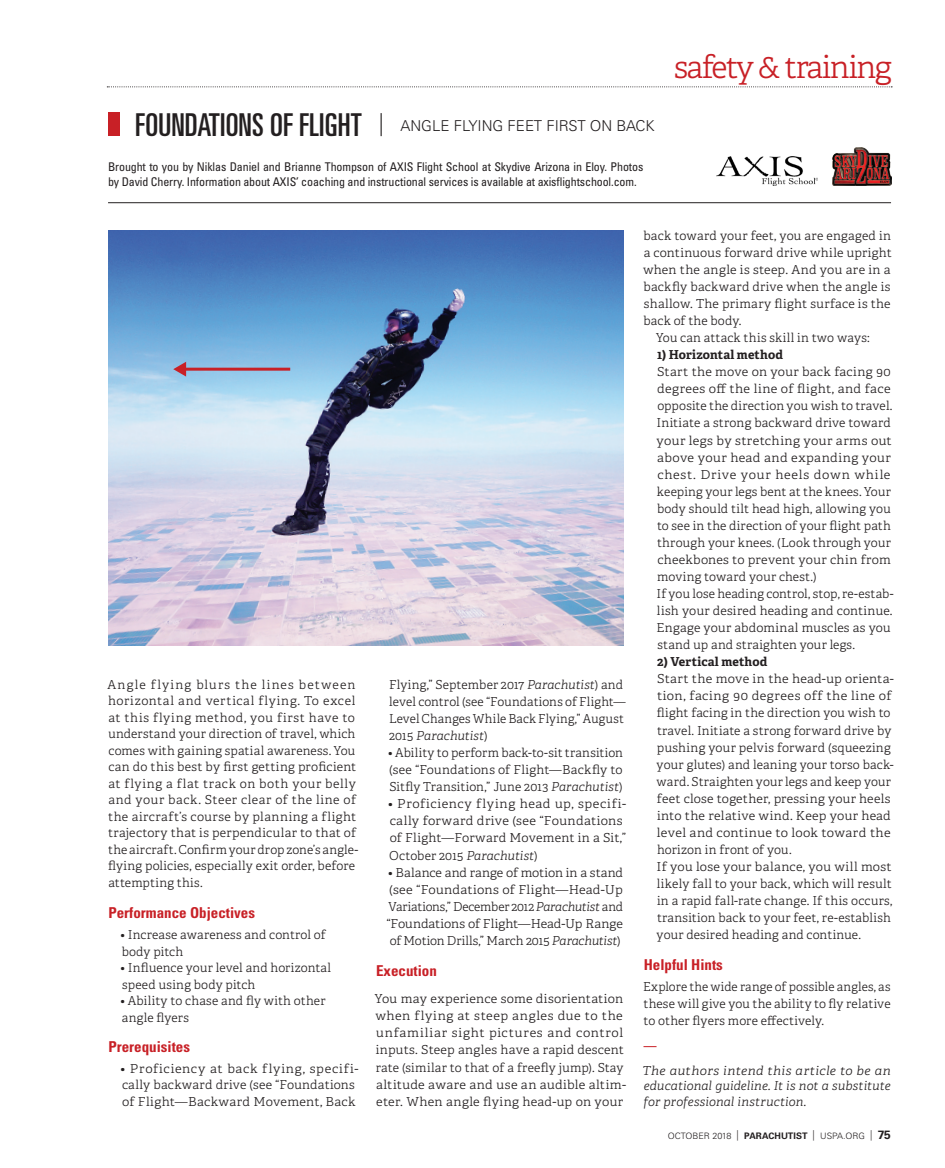
<style>
.page{position:relative;width:945px;height:1168px;background:#fff}
.page>*{position:absolute;margin:0;border:0;box-sizing:border-box;transform-origin:0 0}
.profile_text_QUESTIO{font:300 31.5px "Adelle";letter-spacing:-.05em;color:#c82026}
.subhead{font:700 condensed 15px "Univers";color:#c82026}
.Header_-_NEW{font:300 15px "Univers";color:#231f20}
.Body_text{font:300 12.3px/17.1px "Adelle Basic";letter-spacing:.02em;color:#231f20;scale:1.04 1}
.Body_text-2{font:300 12.3px/17.1px "Adelle Basic";letter-spacing:.02em;color:#231f20;text-align:justify}
.subhead-2{font:300 12.3px/16.5px "Adelle Basic";letter-spacing:.03em;color:#231f20}
.Body_text-3{font:300 12.3px/17.1px "Adelle Basic";letter-spacing:.02em;color:#231f20;scale:1.05 1}
.Body_text-4{font:italic 300 12.3px/15.6px "Adelle Basic";letter-spacing:.01em;color:#231f20;text-align:justify;scale:1.05 1}
.Body_text-5{font:700 12.3px "Adelle Basic";letter-spacing:.01em;color:#231f20}
.t1{font:condensed 12px/15px "Univers";letter-spacing:-.01em;color:#231f20}
.t2{font:300 8.85px "Univers";color:#231f20}
.s1{font-weight:400;font-stretch:ultra-condensed;font-size:31.5px}
.s2{font-weight:100;font-stretch:ultra-condensed;font-size:31.5px}
.s3{font-style:italic}
.s4{font-stretch:condensed;font-size:10.5px}
.s5{font-weight:700;font-size:9px}
.s6{font-weight:700;font-size:12px}
</style>
<div class="page">
<img style="left:717px;top:156px;width:101px;height:29px">
<img style="left:833px;top:147px;width:59px;height:39px">
<div style="left:108px;top:113px;width:11px;height:23px;background:#c82026"></div>
<hr style="left:108px;top:202px;width:783px;height:1px;background:#231f20">
<img style="left:108px;top:230px;width:515px;height:416px">
<svg style="left:107px;top:87px;width:785px;height:1px"></svg>
<svg style="left:173px;top:362px;width:13px;height:15px"></svg>
<hr style="left:183px;top:368px;width:107px;height:3px;background:#c82026">
<svg style="left:644px;top:1046px;width:13px;height:1px"></svg>
<p class="Header_-_NEW" style="left:135px;top:117px;width:521px"><span class="s1">FOUNDATIONS OF FLIGHT</span> <span class="s2">|</span> ANGLE FLYING FEET FIRST ON BACK</p>
<p class="t1" style="left:108px;top:159px;width:537px">Brought to you by Niklas Daniel and Brianne Thompson of AXIS Flight School at Skydive Arizona in Eloy. Photos by David Cherry. Information about AXIS’ coaching and instructional services is available at axisflightschool.com.</p>
<p class="profile_text_QUESTIO" style="left:674px;top:47px;width:219px">safety &amp; training</p>
<p class="subhead-2" style="left:107px;top:676px;width:252px">Angle flying blurs the lines between horizontal and vertical flying. To excel at this flying method, you first have to understand your direction of travel, which comes with gaining spatial awareness. You can do this best by first getting proficient at flying a flat track on both your belly and your back. Steer clear of the line of the aircraft’s course by planning a flight trajectory that is perpendicular to that of the aircraft. Confirm your drop zone’s angle&shy;flying policies, especially exit order, before attempting this.</p>
<p class="subhead" style="left:108px;top:903px;width:148px">Performance Objectives</p>
<p class="Body_text-2" style="left:120px;top:926px;width:207px">• Increase awareness and control of</p>
<p class="Body_text-2" style="left:122px;top:943px;width:63px">body pitch</p>
<p class="Body_text-2" style="left:120px;top:959px;width:212px">• Influence your level and horizontal</p>
<p class="Body_text-2" style="left:122px;top:976px;width:135px">speed using body pitch</p>
<p class="Body_text-2" style="left:120px;top:992px;width:207px">• Ability to chase and fly with other</p>
<p class="Body_text-2" style="left:122px;top:1009px;width:69px">angle flyers</p>
<p class="subhead" style="left:108px;top:1037px;width:83px">Prerequisites</p>
<p class="Body_text-3" style="left:120px;top:1060px;width:228px;line-height:16.5px">• Proficiency at back flying, specifi&shy;cally backward drive (see “Foundations of Flight—Backward Movement, Back</p>
<p class="Body_text-2" style="left:389px;top:676px;width:238px;text-align:left">Flying,” September 2017 <span class="s3">Parachutist</span>) and level control (see “Foundations of Flight— Level Changes While Back Flying,” August 2015 <span class="s3">Parachutist</span>)</p>
<p class="Body_text-2" style="left:388px;top:744px;width:236px">• Ability to perform back-to-sit transition (see “Foundations of Flight—Backfly to Sitfly Transition,” June 2013 <span class="s3">Parachutist</span>)</p>
<p class="Body_text-3" style="left:388px;top:795px;width:228px">• Proficiency flying head up, specifi&shy;cally forward drive (see “Foundations of Flight—Forward Movement in a Sit,” October 2015 <span class="s3">Parachutist</span>)</p>
<p class="Body_text-2" style="left:386px;top:864px;width:238px">• Balance and range of motion in a stand (see “Foundations of Flight—Head-Up Variations,” December 2012 <span class="s3">Parachutist</span> and “Foundations of Flight—Head-Up Range of Motion Drills,” March 2015 <span class="s3">Parachutist</span>)</p>
<p class="subhead" style="left:376px;top:961px;width:62px">Execution</p>
<p class="Body_text" style="left:375px;top:990px;width:243px">You may experience some disorientation when flying at steep angles due to the unfamiliar sight pictures and control inputs. Steep angles have a rapid descent rate (similar to that of a freefly jump). Stay altitude aware and use an audible altim&shy;eter. When angle flying head-up on your</p>
<p class="Body_text-2" style="left:643px;top:227px;width:250px">back toward your feet, you are engaged in a continuous forward drive while upright when the angle is steep. And you are in a backfly backward drive when the angle is shallow. The primary flight surface is the back of the body.</p>
<p class="Body_text-2" style="left:656px;top:329px;width:215px">You can attack this skill in two ways:</p>
<p class="Body_text-5" style="left:657px;top:347px;width:127px">1) Horizontal method</p>
<p class="Body_text" style="left:656px;top:363px;width:228px">Start the move on your back facing 90 degrees off the line of flight, and face opposite the direction you wish to travel.<br>Initiate a strong backward drive toward your legs by stretching your arms out above your head and expanding your chest. Drive your heels down while keeping your legs bent at the knees. Your body should tilt head high, allowing you to see in the direction of your flight path through your knees. (Look through your cheekbones to prevent your chin from moving toward your chest.)</p>
<p class="Body_text-2" style="left:656px;top:585px;width:239px;text-align:left">If you lose heading control, stop, re-estab&shy;lish your desired heading and continue.<br>Engage your abdominal muscles as you stand up and straighten your legs.</p>
<p class="Body_text-5" style="left:657px;top:654px;width:112px">2) Vertical method</p>
<p class="Body_text" style="left:657px;top:670px;width:230px">Start the move in the head-up orienta&shy;tion, facing 90 degrees off the line of flight facing in the direction you wish to travel. Initiate a strong forward drive by pushing your pelvis forward (squeezing your glutes) and leaning your torso back&shy;ward. Straighten your legs and keep your feet close together, pressing your heels into the relative wind. Keep your head level and continue to look toward the horizon in front of you.</p>
<p class="Body_text" style="left:656px;top:858px;width:228px;text-align:justify">If you lose your balance, you will most likely fall to your back, which will result in a rapid fall-rate change. If this occurs, transition back to your feet, re-establish your desired heading and continue.</p>
<p class="subhead" style="left:644px;top:955px;width:81px">Helpful Hints</p>
<p class="Body_text-2" style="left:643px;top:978px;width:249px">Explore the wide range of possible angles, as these will give you the ability to fly relative to other flyers more effectively.</p>
<p class="Body_text-4" style="left:642px;top:1062px;width:238px">The authors intend this article to be an educational guideline. It is not a substitute for professional instruction.</p>
<p class="t2" style="left:668px;top:1130px;width:225px">OCTOBER 2018 <span class="s4">|</span> <span class="s5">PARACHUTIST</span> <span class="s4">|</span> USPA.ORG <span class="s4">|</span> <span class="s6">75</span></p>
</div>
